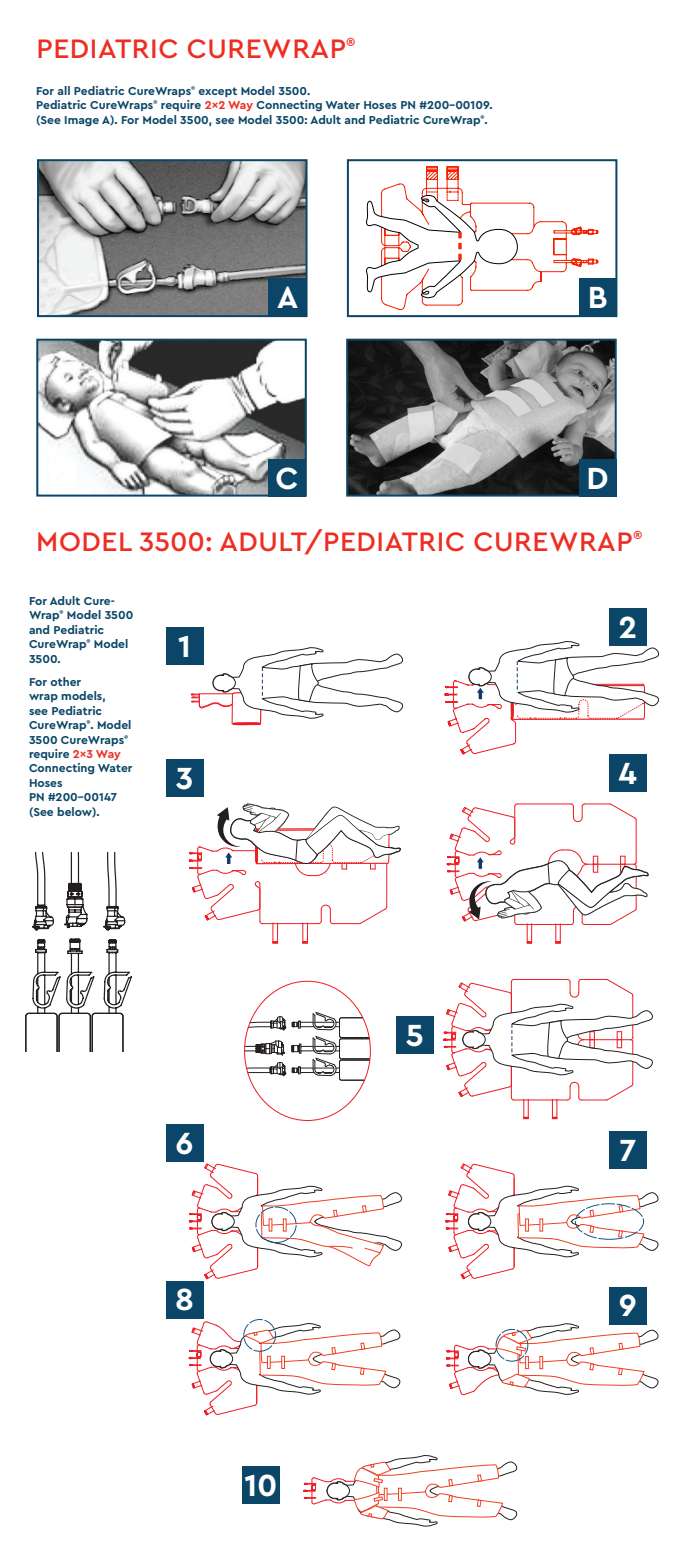
<style>
.page{position:relative;width:692px;height:1556px;background:#fff}
.page>*{position:absolute;margin:0;border:0;box-sizing:border-box;transform-origin:0 0}
.t1{font:700 32px "Cera PRO";color:#fff}
.t2{font:500 28px "Cera PRO";letter-spacing:.02em;color:#ee2e22}
.t3{font:700 12px/14.4px "Cera PRO";color:#0b4668}
.s1{color:#ee2e22}
.s2{color:#ed3123}
</style>
<div class="page">
<svg style="left:188px;top:1160px;width:214px;height:119px"></svg>
<div style="left:255px;top:1206px;width:41px;height:36px;border:1px dashed #13568a;border-radius:50%"></div>
<svg style="left:188px;top:1320px;width:212px;height:96px"></svg>
<div style="left:243px;top:1318px;width:33px;height:33px;border:1px dashed #13568a;border-radius:50%"></div>
<svg style="left:445px;top:1135px;width:213px;height:260px"></svg>
<div style="left:495px;top:1328px;width:33px;height:33px;border:1px dashed #13568a;border-radius:50%"></div>
<svg style="left:191px;top:638px;width:212px;height:142px"></svg>
<svg style="left:244px;top:1011px;width:126px;height:69px"></svg>
<svg style="left:443px;top:979px;width:209px;height:140px"></svg>
<svg style="left:444px;top:640px;width:214px;height:116px"></svg>
<svg style="left:446px;top:803px;width:202px;height:141px"></svg>
<svg style="left:188px;top:803px;width:213px;height:141px"></svg>
<svg style="left:303px;top:1455px;width:214px;height:71px"></svg>
<div style="left:166px;top:627px;width:37px;height:38px;background:#0b4668"></div>
<div style="left:608px;top:608px;width:38px;height:38px;background:#0b4668"></div>
<div style="left:166px;top:759px;width:37px;height:37px;background:#0b4668"></div>
<div style="left:608px;top:754px;width:38px;height:37px;background:#0b4668"></div>
<div style="left:166px;top:1124px;width:37px;height:37px;background:#0b4668"></div>
<div style="left:608px;top:1130px;width:38px;height:38px;background:#0b4668"></div>
<div style="left:166px;top:1280px;width:37px;height:38px;background:#0b4668"></div>
<div style="left:608px;top:1286px;width:38px;height:38px;background:#0b4668"></div>
<div style="left:242px;top:1466px;width:37px;height:37px;background:#0b4668"></div>
<div style="left:396px;top:1016px;width:37px;height:37px;background:#0b4668"></div>
<img style="left:40px;top:162px;width:264px;height:152px">
<div style="left:37px;top:159px;width:270px;height:158px;border:2px solid #0b4668"></div>
<svg style="left:366px;top:166px;width:232px;height:144px"></svg>
<div style="left:347px;top:159px;width:270px;height:158px;border:2px solid #0b4668"></div>
<img style="left:39px;top:341px;width:264px;height:152px">
<div style="left:36px;top:338px;width:270px;height:158px;border:2px solid #0b4668"></div>
<img style="left:349px;top:341px;width:264px;height:152px">
<div style="left:346px;top:338px;width:270px;height:158px;border:2px solid #0b4668"></div>
<div style="left:268px;top:278px;width:37px;height:37px;background:#0b4668"></div>
<div style="left:268px;top:459px;width:37px;height:37px;background:#0b4668"></div>
<div style="left:578px;top:278px;width:38px;height:37px;background:#0b4668"></div>
<div style="left:578px;top:459px;width:38px;height:37px;background:#0b4668"></div>
<svg style="left:25px;top:852px;width:107px;height:199px"></svg>
<h2 class="t2" style="left:36px;top:33px;width:320px">PEDIATRIC CUREWRAP<sup>®</sup></h2>
<p class="t3" style="left:36px;top:83px;width:458px">For all Pediatric CureWraps<sup>®</sup> except Model 3500.<br>Pediatric CureWraps<sup>®</sup> require <span class="s1">2x2 Way</span> Connecting Water Hoses PN #200-00109. (See Image A). For Model 3500, see Model 3500: Adult and Pediatric CureWrap<sup>®</sup>.</p>
<h1 class="t1" style="left:277px;top:278px;width:23px">A</h1>
<h1 class="t1" style="left:275px;top:459px;width:25px">C</h1>
<h1 class="t1" style="left:587px;top:278px;width:21px">B</h1>
<h1 class="t1" style="left:586px;top:459px;width:24px">D</h1>
<h2 class="t2" style="left:36px;top:525px;width:607px">MODEL 3500: ADULT/PEDIATRIC CUREWRAP<sup>®</sup></h2>
<p class="t3" style="left:29px;top:593px;width:106px">For Adult Cure-<br>Wrap<sup>®</sup> Model 3500 and Pediatric<br>CureWrap<sup>®</sup> Model<br>3500.</p>
<p class="t3" style="left:29px;top:674px;width:105px">For other<br>wrap models,<br>see Pediatric<br>CureWrap<sup>®</sup>. Model<br>3500 CureWraps<sup>® </sup>require <span class="s2">2x3 Way<br></span>Connecting Water<br>Hoses<br>PN #200-00147 (See below).</p>
<h1 class="t1" style="left:178px;top:627px;width:14px">1</h1>
<h1 class="t1" style="left:618px;top:609px;width:20px">2</h1>
<h1 class="t1" style="left:176px;top:759px;width:19px">3</h1>
<h1 class="t1" style="left:618px;top:754px;width:20px">4</h1>
<h1 class="t1" style="left:405px;top:1016px;width:20px">5</h1>
<h1 class="t1" style="left:175px;top:1124px;width:19px">6</h1>
<h1 class="t1" style="left:619px;top:1131px;width:18px">7</h1>
<h1 class="t1" style="left:175px;top:1280px;width:20px">8</h1>
<h1 class="t1" style="left:618px;top:1286px;width:19px">9</h1>
<h1 class="t1" style="left:244px;top:1466px;width:35px">10</h1>
</div>
